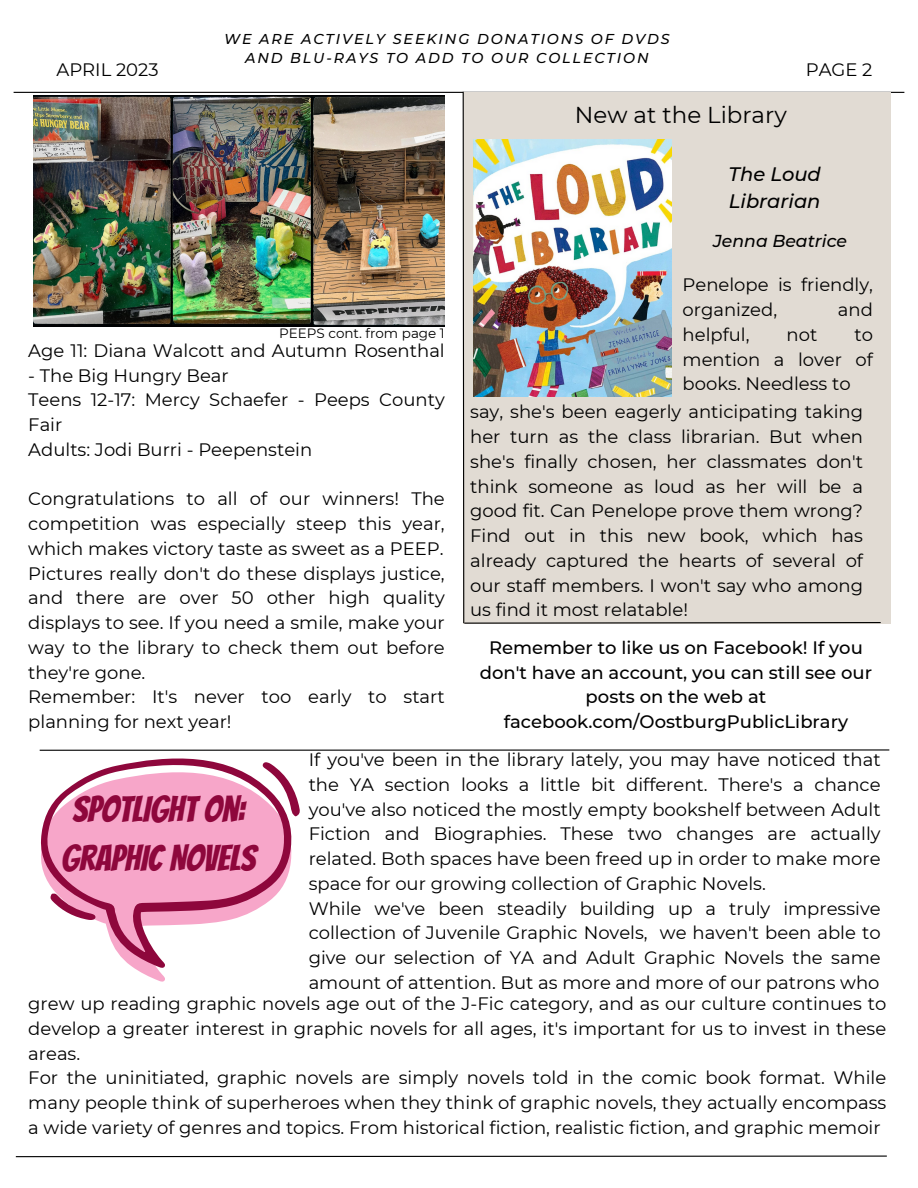
<style>
.page{position:relative;width:918px;height:1188px;background:#fff}
.page>*{position:absolute;margin:0;border:0;box-sizing:border-box;transform-origin:0 0}
.t1{font:36px/49.5px "Bangers";color:#8e073c}
.t2{font:22.95px "Montserrat";color:#000}
.t3{font:italic 500 19.5px/27px "Montserrat";color:#000}
.t4{font:18px/24.8px "Montserrat";color:#000}
.t5{font:500 18px/24.8px "Montserrat";color:#000;text-align:center}
.t6{font:italic 500 17.25px "Montserrat";color:#000}
.t7{font:italic 500 14.25px/19.2px "Montserrat";letter-spacing:.13em;color:#000;text-align:center}
.t8{font:13.5px "Montserrat";color:#000}
</style>
<div class="page">
<hr style="left:14px;top:92px;width:890px;height:1px;background:#000">
<div style="left:463px;top:92px;width:428px;height:531px;background:#e1dbd3"></div>
<hr style="left:40px;top:749px;width:849px;height:2px;background:#000">
<svg style="left:462px;top:91px;width:420px;height:533px"></svg>
<svg style="left:15px;top:1155px;width:872px;height:3px"></svg>
<img style="left:474px;top:140px;width:198px;height:256px">
<svg style="left:134px;top:968px;width:31px;height:14px"></svg>
<svg style="left:41px;top:758px;width:259px;height:210px;fill:#f7a6c9"></svg>
<img style="left:33px;top:95px;width:412px;height:231px">
<h5 class="t4" style="left:56px;top:57px;width:104px">APRIL 2023</h5>
<h1 class="t7" style="left:224px;top:29px;width:447px">WE ARE ACTIVELY SEEKING DONATIONS OF DVDS<br>AND BLU-RAYS TO ADD TO OUR COLLECTION</h1>
<h5 class="t2" style="left:575px;top:101px;width:213px">New at the Library</h5>
<p class="t4" style="left:806px;top:57px;width:68px">PAGE 2</p>
<p class="t3" style="left:729px;top:160px;width:94px">The Loud<br>Librarian</p>
<p class="t6" style="left:713px;top:230px;width:136px">Jenna Beatrice</p>
<p class="t4" style="left:683px;top:273px;width:192px">Penelope is friendly, organized,</p>
<p class="t4" style="left:838px;top:297px;width:37px">and</p>
<h4 class="t8" style="left:279px;top:325px;width:167px">PEEPS cont. from page 1</h4>
<p class="t4" style="left:28px;top:338px;width:418px">Age 11: Diana Walcott and Autumn Rosenthal</p>
<p class="t4" style="left:28px;top:363px;width:418px">- The Big Hungry Bear<br>Teens 12-17: Mercy Schaefer - Peeps County<br>Fair<br>Adults: Jodi Burri - Peepenstein</p>
<h5 class="t4" style="left:28px;top:487px;width:418px">Congratulations to all of our winners! The competition was especially steep this year, which makes victory taste as sweet as a PEEP.<br>Pictures really don't do these displays justice, and there are over 50 other high quality displays to see. If you need a smile, make your way to the library to check them out before they're gone.<br>Remember: It's never too early to start planning for next year!</h5>
<p class="t4" style="left:683px;top:322px;width:68px">helpful,</p>
<p class="t4" style="left:787px;top:322px;width:32px">not</p>
<p class="t4" style="left:683px;top:322px;width:192px;text-align:justify;text-indent:172px">to mention a lover of books. Needless to</p>
<p class="t4" style="left:470px;top:400px;width:394px;text-align:justify">say, she's been eagerly anticipating taking her turn as the class librarian. But when she's finally chosen, her classmates don't think someone as loud as her will be a good fit. Can Penelope prove them wrong?<br>Find out in this new book, which has already captured the hearts of several of our staff members. I won't say who among us find it most relatable!</p>
<h6 class="t5" style="left:480px;top:635px;width:394px">Remember to like us on Facebook! If you don't have an account, you can still see our posts on the web at facebook.com/OostburgPublicLibrary</h6>
<h5 class="t4" style="left:309px;top:747px;width:574px">If you've been in the library lately, you may have noticed that the YA section looks a little bit different. There's a chance you've also noticed the mostly empty bookshelf between Adult Fiction and Biographies. These two changes are actually related. Both spaces have been freed up in order to make more space for our growing collection of Graphic Novels.<br>While we've been steadily building up a truly impressive collection of Juvenile Graphic Novels, we haven't been able to give our selection of YA and Adult Graphic Novels the same amount of attention. But as more and more of our patrons who</h5>
<h5 class="t4" style="left:28px;top:991px;width:860px">grew up reading graphic novels age out of the J-Fic category, and as our culture continues to develop a greater interest in graphic novels for all ages, it's important for us to invest in these areas.<br>For the uninitiated, graphic novels are simply novels told in the comic book format. While many people think of superheroes when they think of graphic novels, they actually encompass a wide variety of genres and topics. From historical fiction, realistic fiction, and graphic memoir</h5>
<h4 class="t1" style="left:61px;top:784px;width:196px">SPOTLIGHT ON:<br>GRAPHIC NOVELS</h4>
</div>
